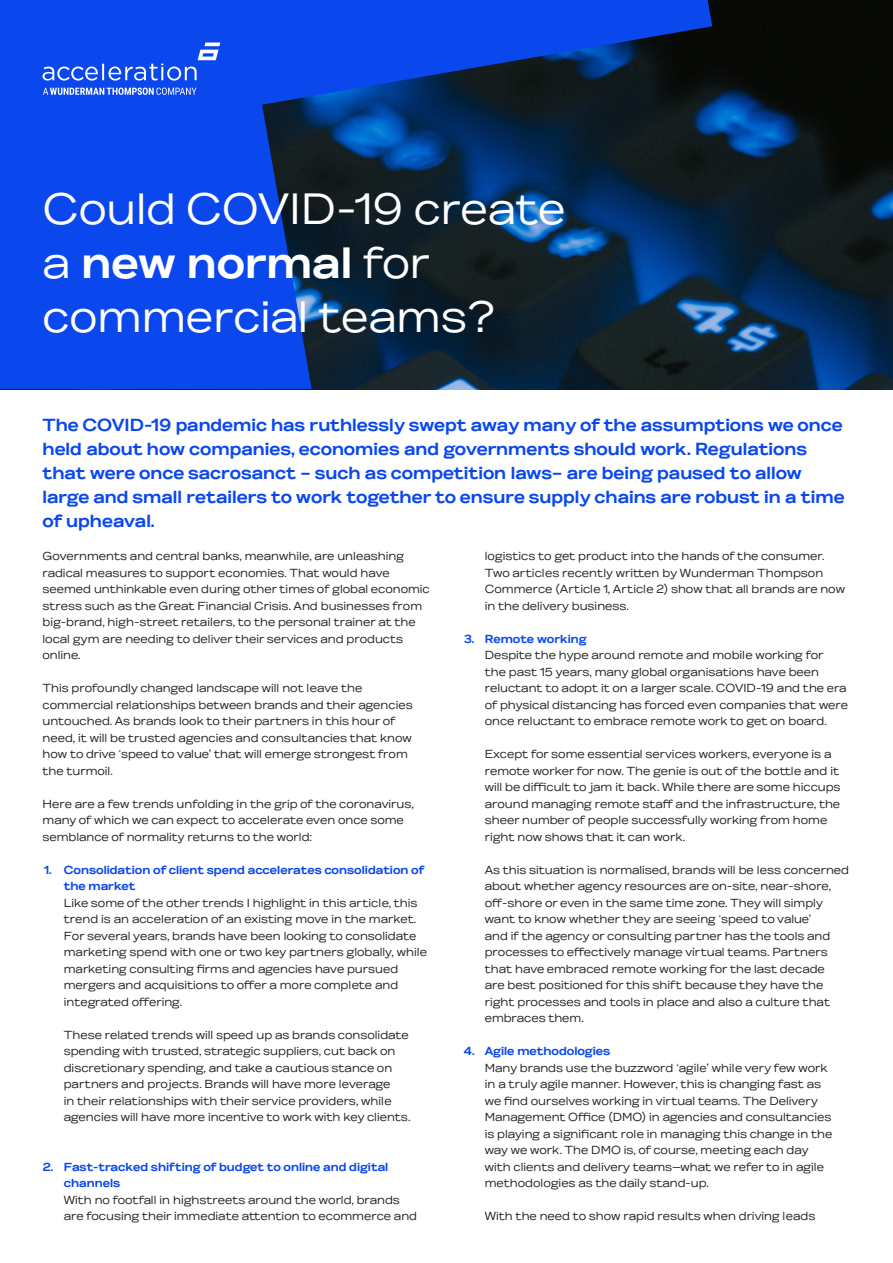
<style>
.page{position:relative;width:893px;height:1263px;background:#fff}
.page>*{position:absolute;margin:0;border:0;box-sizing:border-box;transform-origin:0 0}
.t1{font:45px/54px "WT Gothic";color:#fff}
.t2{font:700 18px/24px "WT Gothic";color:#0a47ed}
.t3{font:12px/16.5px "WT Gothic";color:#231f20}
.t4{font:700 12px/16.5px "WT Gothic";color:#0a47ed}
.s1{font-weight:700}
</style>
<div class="page">
<img style="left:712px;top:0;width:181px;height:389px">
<svg style="left:0;top:0;width:712px;height:389px;background:#0b3694"></svg>
<svg style="left:43px;top:43px;width:177px;height:38px;background:#2b5fef"></svg>
<svg style="left:43px;top:88px;width:154px;height:7px"></svg>
<p class="t1" style="left:43px;top:182px;width:525px">Could COVID-19 create a <span class="s1">new normal</span> for commercial teams?</p>
<p class="t2" style="left:43px;top:413px;width:804px">The COVID-19 pandemic has ruthlessly swept away many of the assumptions we once held about how companies, economies and governments should work. Regulations that were once sacrosanct – such as competition laws– are being paused to allow large and small retailers to work together to ensure supply chains are robust in a time of upheaval.</p>
<p class="t3" style="left:43px;top:548px;width:389px">Governments and central banks, meanwhile, are unleashing radical measures to support economies. That would have seemed unthinkable even during other times of global economic stress such as the Great Financial Crisis. And businesses from big-brand, high-street retailers, to the personal trainer at the local gym are needing to deliver their services and products online.</p>
<p class="t3" style="left:43px;top:680px;width:372px">This profoundly changed landscape will not leave the commercial relationships between brands and their agencies untouched. As brands look to their partners in this hour of need, it will be trusted agencies and consultancies that know how to drive ‘speed to value’ that will emerge strongest from the turmoil.</p>
<p class="t3" style="left:43px;top:796px;width:373px">Here are a few trends unfolding in the grip of the coronavirus, many of which we can expect to accelerate even once some semblance of normality returns to the world:</p>
<p class="t4" style="left:64px;top:862px;width:362px;text-indent:-20px">1. Consolidation of client spend accelerates consolidation of the market</p>
<p class="t3" style="left:64px;top:895px;width:365px">Like some of the other trends I highlight in this article, this trend is an acceleration of an existing move in the market.<br>For several years, brands have been looking to consolidate marketing spend with one or two key partners globally, while marketing consulting firms and agencies have pursued mergers and acquisitions to offer a more complete and integrated offering.</p>
<p class="t3" style="left:64px;top:1027px;width:348px">These related trends will speed up as brands consolidate spending with trusted, strategic suppliers, cut back on discretionary spending, and take a cautious stance on partners and projects. Brands will have more leverage<br>in their relationships with their service providers, while agencies will have more incentive to work with key clients.</p>
<p class="t4" style="left:64px;top:1159px;width:326px;text-indent:-21px">2. Fast-tracked shifting of budget to online and digital channels</p>
<p class="t3" style="left:64px;top:1192px;width:355px">With no footfall in highstreets around the world, brands are focusing their immediate attention to ecommerce and</p>
<p class="t3" style="left:485px;top:548px;width:362px">logistics to get product into the hands of the consumer.<br>Two articles recently written by Wunderman Thompson Commerce (Article 1, Article 2) show that all brands are now in the delivery business.</p>
<p class="t4" style="left:464px;top:631px;width:124px">3. Remote working</p>
<p class="t3" style="left:485px;top:647px;width:365px">Despite the hype around remote and mobile working for<br>the past 15 years, many global organisations have been reluctant to adopt it on a larger scale. COVID-19 and the era of physical distancing has forced even companies that were once reluctant to embrace remote work to get on board.</p>
<p class="t3" style="left:485px;top:746px;width:357px">Except for some essential services workers, everyone is a remote worker for now. The genie is out of the bottle and it will be difficult to jam it back. While there are some hiccups around managing remote staff and the infrastructure, the sheer number of people successfully working from home right now shows that it can work.</p>
<p class="t3" style="left:485px;top:862px;width:366px">As this situation is normalised, brands will be less concerned about whether agency resources are on-site, near-shore, off-shore or even in the same time zone. They will simply want to know whether they are seeing ‘speed to value’<br>and if the agency or consulting partner has the tools and processes to effectively manage virtual teams. Partners that have embraced remote working for the last decade<br>are best positioned for this shift because they have the right processes and tools in place and also a culture that embraces them.</p>
<p class="t4" style="left:464px;top:1043px;width:148px">4. Agile methodologies</p>
<p class="t3" style="left:485px;top:1060px;width:349px">Many brands use the buzzword ‘agile’ while very few work in a truly agile manner. However, this is changing fast as we find ourselves working in virtual teams. The Delivery Management Office (DMO) in agencies and consultancies is playing a significant role in managing this change in the way we work. The DMO is, of course, meeting each day with clients and delivery teams—what we refer to in agile methodologies as the daily stand-up.</p>
<p class="t3" style="left:485px;top:1208px;width:332px">With the need to show rapid results when driving leads</p>
</div>
